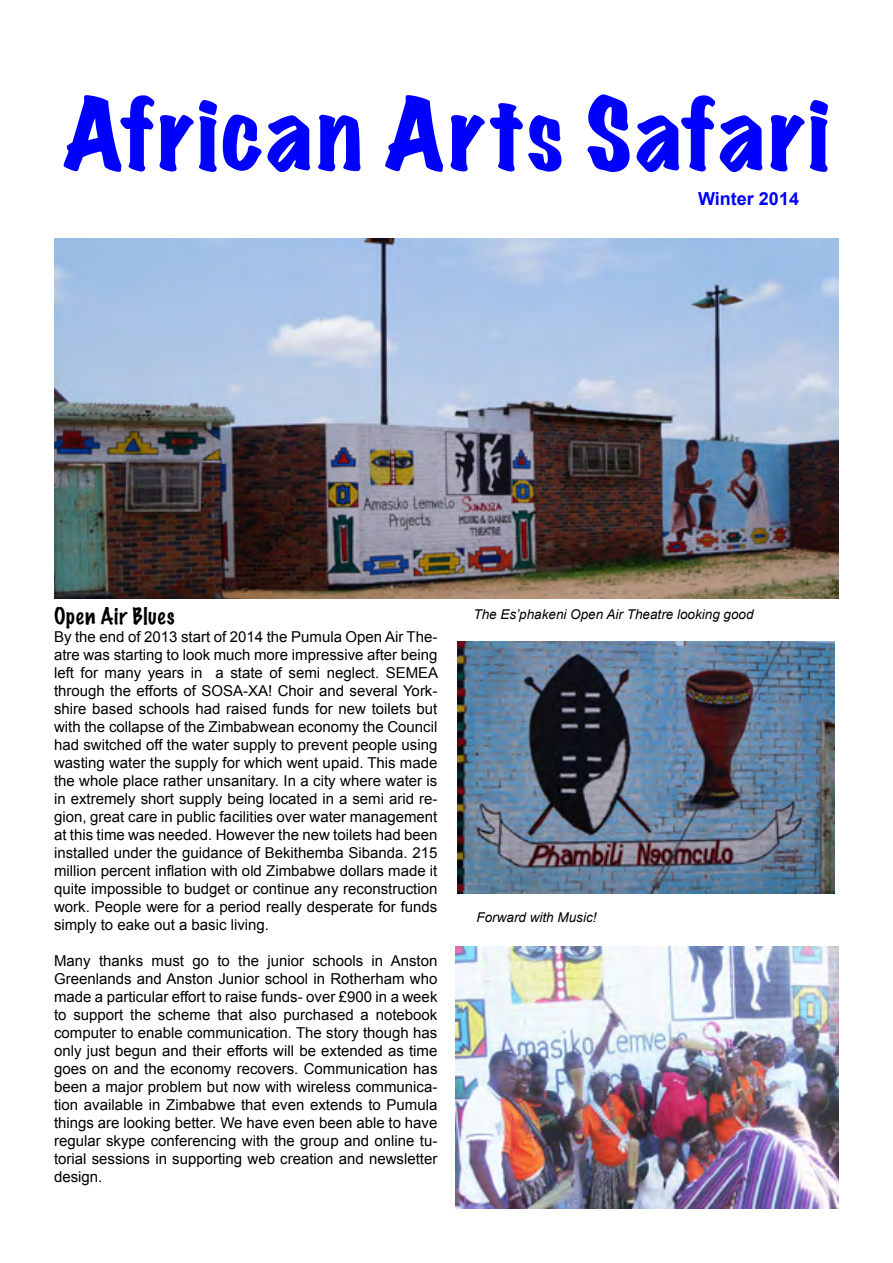
<style>
.page{position:relative;width:893px;height:1263px;background:#fff}
.page>*{position:absolute;margin:0;border:0;box-sizing:border-box;transform-origin:0 0}
.t1{font:expanded 90px "Marker Felt";letter-spacing:.035em;color:#00f}
.t2{font:100 21px "Marker Felt";letter-spacing:.035em;color:#000}
.t3{font:700 18px "Arial";color:#00f}
.t4{font:15px/18px "Arial";color:#000;text-align:justify}
.t5{font:italic 13.5px "Arial";color:#000}
</style>
<div class="page">
<img style="left:54px;top:238px;width:785px;height:360px">
<img style="left:457px;top:641px;width:378px;height:252px">
<img style="left:455px;top:946px;width:384px;height:262px">
<p class="t1" style="left:63px;top:63px;width:768px">African Arts Safari</p>
<p class="t3" style="left:698px;top:187px;width:102px">Winter 2014</p>
<p class="t2" style="left:54px;top:600px;width:122px">Open Air Blues</p>
<p class="t4" style="left:54px;top:628px;width:386px">By the end of 2013 start of 2014 the Pumula Open Air The&shy;atre was starting to look much more impressive after being left for many years in a state of semi neglect. SEMEA through the efforts of SOSA-XA! Choir and several York&shy;shire based schools had raised funds for new toilets but with the collapse of the Zimbabwean economy the Council had switched off the water supply to prevent people using wasting water the supply for which went upaid. This made the whole place rather unsanitary. In a city where water is in extremely short supply being located in a semi arid re&shy;gion, great care in public facilities over water management at this time was needed. However the new toilets had been installed under the guidance of Bekithemba Sibanda. 215 million percent inflation with old Zimbabwe dollars made it quite impossible to budget or continue any reconstruction work. People were for a period really desperate for funds simply to eake out a basic living.</p>
<p class="t4" style="left:54px;top:952px;width:385px">Many thanks must go to the junior schools in Anston Greenlands and Anston Junior school in Rotherham who made a particular effort to raise funds- over £900 in a week to support the scheme that also purchased a notebook computer to enable communication. The story though has only just begun and their efforts will be extended as time goes on and the economy recovers. Communication has been a major problem but now with wireless communica&shy;tion available in Zimbabwe that even extends to Pumula things are looking better. We have even been able to have regular skype conferencing with the group and online tu&shy;torial sessions in supporting web creation and newsletter design.</p>
<p class="t5" style="left:473px;top:605px;width:282px">The Es’phakeni Open Air Theatre looking good</p>
<p class="t5" style="left:476px;top:908px;width:122px">Forward with Music!</p>
</div>
